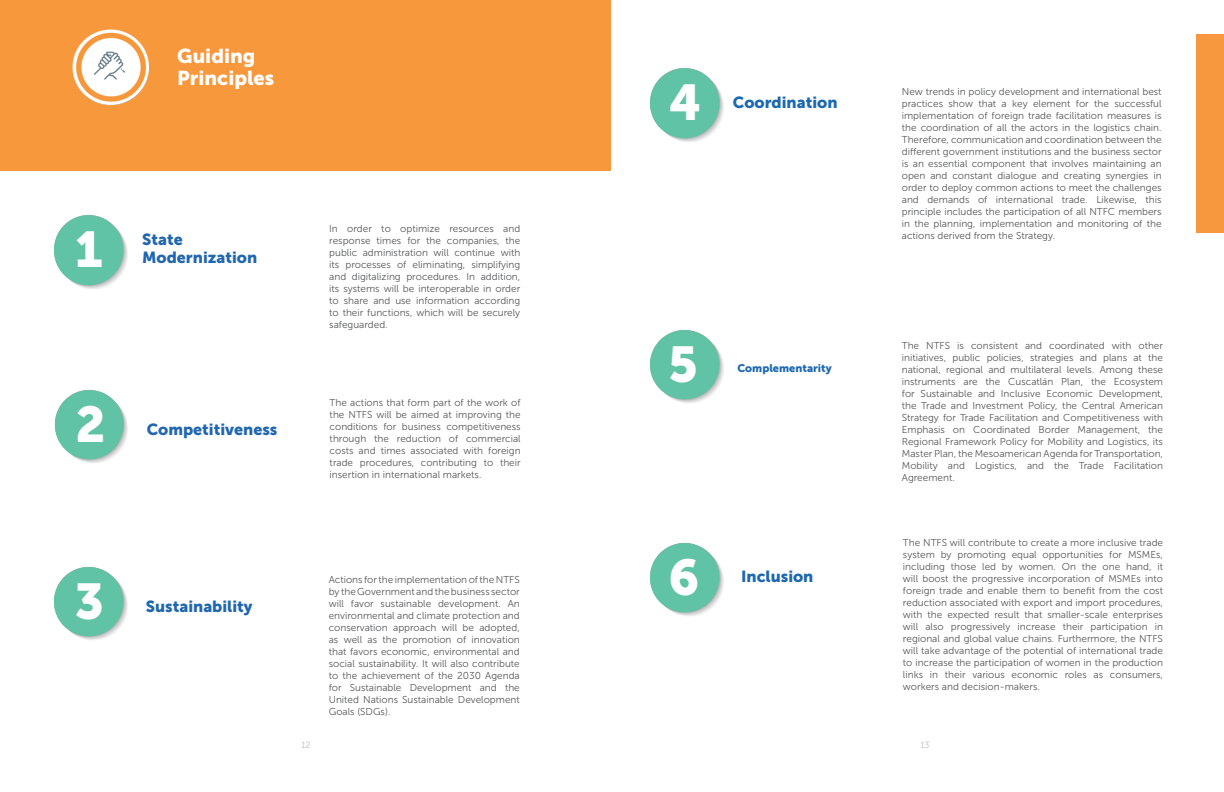
<style>
.page{position:relative;width:1224px;height:792px;background:#fff}
.page>*{position:absolute;margin:0;border:0;box-sizing:border-box;transform-origin:0 0}
.t1{font:50px "Museo Sans 900";color:#fff}
.t2{font:20px/22px "Museo Sans 900";color:#fff}
.t3{font:16px "Museo Sans 900";color:#2067b0}
.t4{font:16px "Museo Sans 900";color:#1c68b1}
.t5{font:11px "Museo Sans 900";color:#1c68b1}
.t6{font:10px/12px "Museo Sans 300";color:#57585a;text-align:justify}
.t7{font:9px "Museo Sans 300";color:#bcbdc0}
</style>
<div class="page">
<img style="left:53px;top:215px;width:75px;height:74px">
<div style="left:0;top:0;width:611px;height:171px;background:#f7983d"></div>
<img style="left:72px;top:29px;width:77px;height:77px">
<img style="left:54px;top:390px;width:74px;height:73px">
<img style="left:53px;top:567px;width:75px;height:73px">
<img style="left:649px;top:68px;width:75px;height:74px">
<img style="left:649px;top:330px;width:75px;height:73px">
<img style="left:649px;top:543px;width:75px;height:73px">
<div style="left:1197px;top:34px;width:27px;height:199px;background:#f7983f"></div>
<h1 class="t1" style="left:75px;top:221px;width:29px">1</h1>
<h1 class="t1" style="left:76px;top:396px;width:32px">2</h1>
<h1 class="t1" style="left:75px;top:573px;width:31px">3</h1>
<h2 class="t2" style="left:177px;top:45px;width:98px">Guiding<br>Principles</h2>
<h3 class="t3" style="left:142px;top:231px;width:42px">State</h3>
<h3 class="t3" style="left:142px;top:249px;width:117px">Modernization</h3>
<h3 class="t3" style="left:147px;top:420px;width:132px">Competitiveness</h3>
<h3 class="t3" style="left:146px;top:598px;width:108px">Sustainability</h3>
<p class="t6" style="left:329px;top:222px;width:193px">In order to optimize resources and response times for the companies, the public administration will continue with its processes of eliminating, simplifying and digitalizing procedures. In addition, its systems will be interoperable in order to share and use information according to their functions, which will be securely safeguarded.</p>
<p class="t6" style="left:330px;top:397px;width:193px">The actions that form part of the work of the NTFS will be aimed at improving the conditions for business competitiveness through the reduction of commercial costs and times associated with foreign trade procedures, contributing to their insertion in international markets.</p>
<p class="t6" style="left:329px;top:574px;width:193px">Actions for the implementation of the NTFS by the Government and the business sector will favor sustainable development. An environmental and climate protection and conservation approach will be adopted, as well as the promotion of innovation that favors economic, environmental and social sustainability. It will also contribute to the achievement of the 2030 Agenda for Sustainable Development and the United Nations Sustainable Development Goals (SDGs).</p>
<h1 class="t1" style="left:669px;top:74px;width:34px">4</h1>
<h3 class="t4" style="left:733px;top:93px;width:106px">Coordination</h3>
<h1 class="t1" style="left:669px;top:336px;width:31px">5</h1>
<p class="t5" style="left:737px;top:362px;width:96px">Complementarity</p>
<h1 class="t1" style="left:669px;top:549px;width:32px">6</h1>
<h3 class="t4" style="left:741px;top:568px;width:74px">Inclusion</h3>
<p class="t6" style="left:902px;top:85px;width:261px">New trends in policy development and international best practices show that a key element for the successful implementation of foreign trade facilitation measures is the coordination of all the actors in the logistics chain.<br>Therefore, communication and coordination between the different government institutions and the business sector is an essential component that involves maintaining an open and constant dialogue and creating synergies in order to deploy common actions to meet the challenges and demands of international trade. Likewise, this principle includes the participation of all NTFC members in the planning, implementation and monitoring of the actions derived from the Strategy.</p>
<p class="t6" style="left:902px;top:339px;width:263px">The NTFS is consistent and coordinated with other initiatives, public policies, strategies and plans at the national, regional and multilateral levels. Among these instruments are the Cuscatlán Plan, the Ecosystem for Sustainable and Inclusive Economic Development, the Trade and Investment Policy, the Central American Strategy for Trade Facilitation and Competitiveness with Emphasis on Coordinated Border Management, the Regional Framework Policy for Mobility and Logistics, its Master Plan, the Mesoamerican Agenda for Transportation, Mobility and Logistics, and the Trade Facilitation Agreement.</p>
<p class="t6" style="left:903px;top:536px;width:262px">The NTFS will contribute to create a more inclusive trade system by promoting equal opportunities for MSMEs, including those led by women. On the one hand, it will boost the progressive incorporation of MSMEs into foreign trade and enable them to benefit from the cost reduction associated with export and import procedures, with the expected result that smaller-scale enterprises will also progressively increase their participation in regional and global value chains. Furthermore, the NTFS will take advantage of the potential of international trade to increase the participation of women in the production links in their various economic roles as consumers, workers and decision-makers.</p>
<p class="t7" style="left:301px;top:740px;width:11px">12</p>
<p class="t7" style="left:920px;top:740px;width:11px">13</p>
</div>
